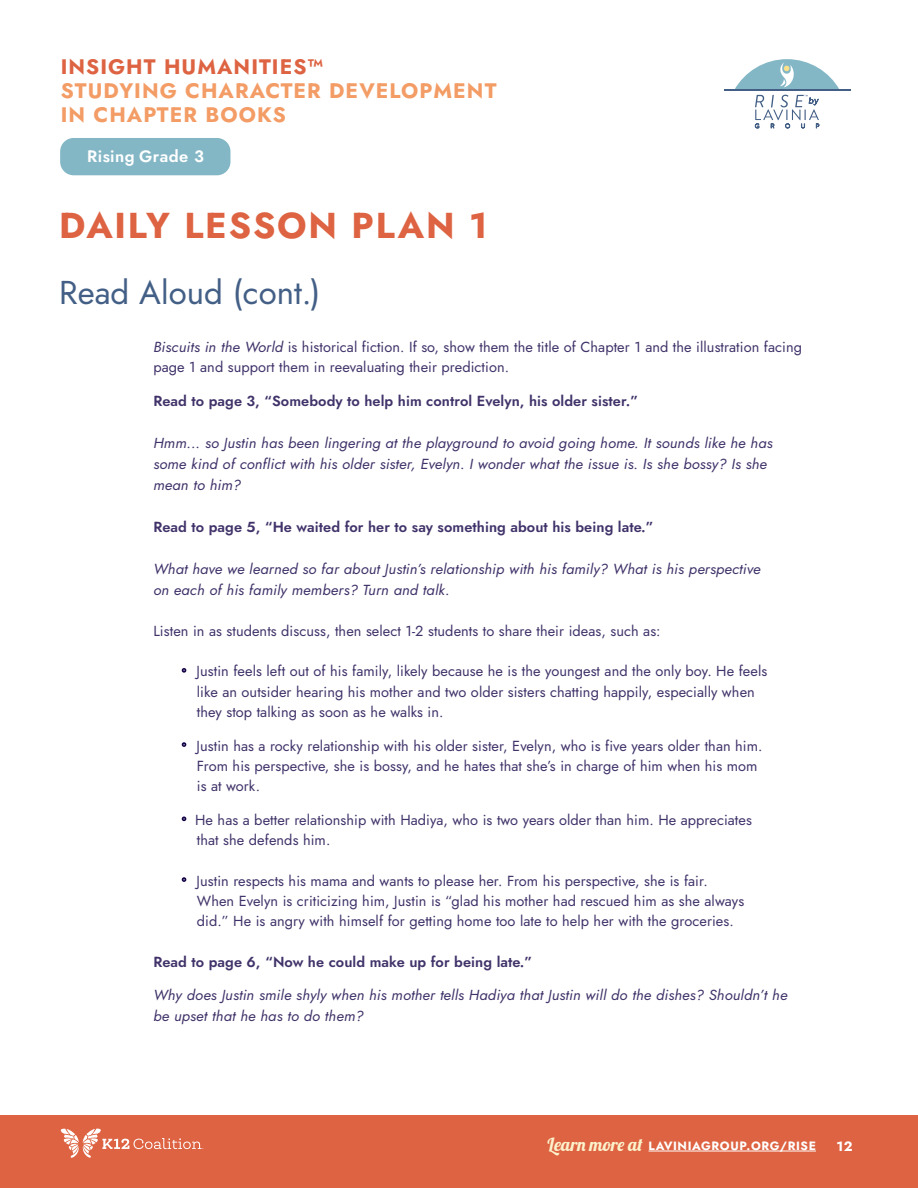
<style>
.page{position:relative;width:918px;height:1188px;background:#fff}
.page>*{position:absolute;margin:0;border:0;box-sizing:border-box;transform-origin:0 0}
.t1{font:700 36px "Jost";letter-spacing:.05em;color:#dd6342}
.t2{font:33px "Jost";color:#435f86}
.t3{font:700 21px/24px "Jost";letter-spacing:.05em;color:#f39c65}
.t4{font:700 21px "Jost";letter-spacing:.05em;color:#dd6342}
.t5{font:600 16.5px "Jost";letter-spacing:.025em;color:#fff}
.t6{font:14.55px/20.2px "Jost";letter-spacing:.005em;color:#41336a}
.t7{font:italic 14.55px/21px "Jost";letter-spacing:.01em;color:#41336a}
.t8{font:600 14.55px "Jost";letter-spacing:.005em;color:#41336a}
.t9{font:700 13.5px "Jost";color:#fff}
.t10{font:700 12px "Jost";letter-spacing:.05em;color:#fff}
.s1{font-style:italic}
.s2{color:#110045}
.s3{font-family:"Lobster";font-weight:400;font-size:18px;color:#fcf2cc}
</style>
<div class="page">
<div style="left:0;top:1116px;width:918px;height:72px;background:#dd6342"></div>
<hr style="left:649px;top:1151px;width:167px;height:1px;background:#fff">
<hr style="left:724px;top:89px;width:126px;height:1px;background:#435f86">
<svg style="left:734px;top:59px;width:106px;height:70px"></svg>
<svg style="left:61px;top:1128px;width:142px;height:30px"></svg>
<div style="left:60px;top:138px;width:170px;height:37px;background:#84b7c6;border-radius:14px"></div>
<h3 class="t4" style="left:61px;top:52px;width:264px">INSIGHT HUMANITIES™</h3>
<h3 class="t3" style="left:61px;top:79px;width:437px">STUDYING CHARACTER DEVELOPMENT<br>IN CHAPTER BOOKS</h3>
<p class="t5" style="left:87px;top:145px;width:118px">Rising Grade 3</p>
<h1 class="t1" style="left:59px;top:201px;width:430px">DAILY LESSON PLAN 1</h1>
<h2 class="t2" style="left:59px;top:270px;width:263px">Read Aloud (cont.)</h2>
<p class="t6" style="left:153px;top:337px;width:650px"><span class="s1">Biscuits in the World</span> is historical fiction. If so, show them the title of Chapter 1 and the illustration facing page 1 and support them in reevaluating their prediction.</p>
<p class="t8" style="left:153px;top:391px;width:487px">Read to page 3, “Somebody to help him control Evelyn, his older sister.”</p>
<p class="t7" style="left:153px;top:433px;width:621px">Hmm... so Justin has been lingering at the playground to avoid going home. It sounds like he has some kind of conflict with his older sister, Evelyn. I wonder what the issue is. Is she bossy? Is she mean to him?</p>
<p class="t8" style="left:153px;top:517px;width:502px">Read to page 5, “He waited for her to say something about his being late.”</p>
<p class="t7" style="left:153px;top:559px;width:609px">What have we learned so far about Justin’s relationship with his family? What is his perspective on each of his family members? Turn and talk.</p>
<p class="t6" style="left:153px;top:621px;width:509px">Listen in as students discuss, then select 1-2 students to share their ideas, such as:</p>
<p class="t6" style="left:197px;top:661px;width:572px;text-indent:-15px"><span class="s2">•</span> Justin feels left out of his family, likely because he is the youngest and the only boy. He feels like an outsider hearing his mother and two older sisters chatting happily, especially when they stop talking as soon as he walks in.</p>
<p class="t6" style="left:197px;top:736px;width:567px;text-indent:-15px"><span class="s2">•</span> Justin has a rocky relationship with his older sister, Evelyn, who is five years older than him.<br>From his perspective, she is bossy, and he hates that she’s in charge of him when his mom is at work.</p>
<p class="t6" style="left:197px;top:810px;width:557px;text-indent:-15px"><span class="s2">•</span> He has a better relationship with Hadiya, who is two years older than him. He appreciates that she defends him.</p>
<p class="t6" style="left:197px;top:871px;width:549px;text-indent:-15px"><span class="s2">•</span> Justin respects his mama and wants to please her. From his perspective, she is fair.<br>When Evelyn is criticizing him, Justin is “glad his mother had rescued him as she always did.” He is angry with himself for getting home too late to help her with the groceries.</p>
<p class="t8" style="left:153px;top:952px;width:381px">Read to page 6, “Now he could make up for being late.”</p>
<p class="t7" style="left:153px;top:985px;width:636px;line-height:20.2px">Why does Justin smile shyly when his mother tells Hadiya that Justin will do the dishes? Shouldn’t he be upset that he has to do them?</p>
<p class="t10" style="left:548px;top:1137px;width:270px"><span class="s3">Learn more at</span> LAVINIAGROUP.ORG/RISE</p>
<p class="t9" style="left:836px;top:1137px;width:18px">12</p>
</div>
